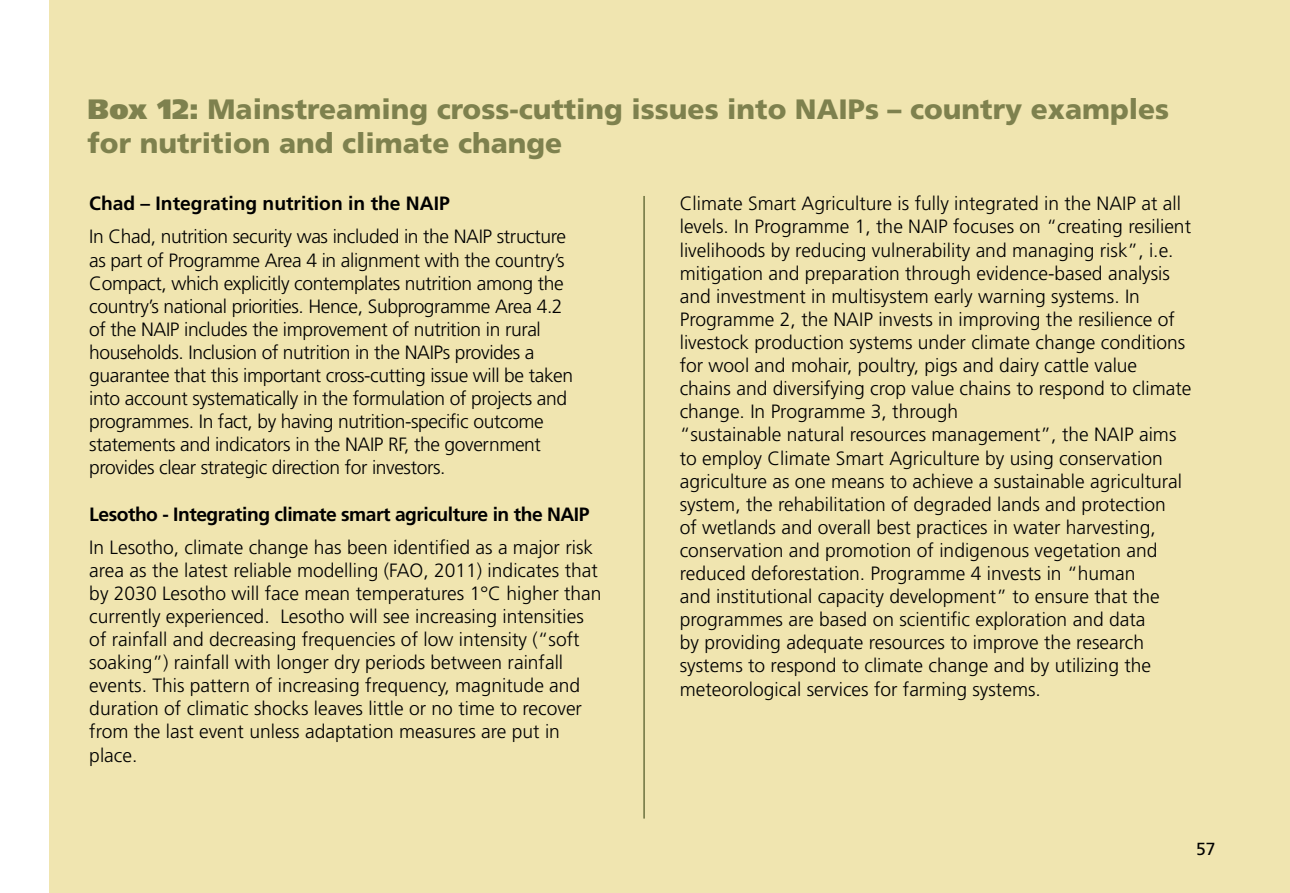
<style>
.page{position:relative;width:1290px;height:893px;background:#fff}
.page>*{position:absolute;margin:0;border:0;box-sizing:border-box;transform-origin:0 0}
.t1{font:900 28px/33.6px "Frutiger LT Std";color:#7e814e}
.t2{font:300 19.25px/23.1px "Frutiger LT Std";color:#000}
.t3{font:300 19.25px/23.1px "Frutiger LT Std";letter-spacing:-.02em;color:#000}
.t4{font:700 19.25px "Frutiger LT Std";letter-spacing:-.025em;color:#000}
.t5{font:700 19.25px "Frutiger LT Std";color:#000}
.t6{font:17.5px "Frutiger LT Std";color:#000}
.s1{font-style:inherit}
</style>
<div class="page">
<div style="left:50px;top:0;width:1240px;height:893px;background:#f0e5b0"></div>
<hr style="left:643px;top:196px;width:2px;height:623px;background:#7e814e">
<h1 class="t1" style="left:88px;top:93px;width:1083px"><span class="s1">Box 12:</span> Mainstreaming cross-cutting issues into NAIPs – country examples for nutrition and climate change</h1>
<p class="t5" style="left:89px;top:192px;width:362px">Chad – Integrating nutrition in the NAIP</p>
<p class="t3" style="left:89px;top:225px;width:485px">In Chad, nutrition security was included in the NAIP structure as part of Programme Area 4 in alignment with the country’s Compact, which explicitly contemplates nutrition among the country’s national priorities. Hence, Subprogramme Area 4.2 of the NAIP includes the improvement of nutrition in rural households. Inclusion of nutrition in the NAIPs provides a guarantee that this important cross-cutting issue will be taken into account systematically in the formulation of projects and programmes. In fact, by having nutrition-specific outcome statements and indicators in the NAIP RF, the government provides clear strategic direction for investors.</p>
<p class="t4" style="left:89px;top:503px;width:502px">Lesotho - Integrating climate smart agriculture in the NAIP</p>
<p class="t2" style="left:89px;top:536px;width:514px">In Lesotho, climate change has been identified as a major risk area as the latest reliable modelling (FAO, 2011) indicates that by 2030 Lesotho will face mean temperatures 1°C higher than currently experienced. Lesotho will see increasing intensities of rainfall and decreasing frequencies of low intensity (“soft soaking”) rainfall with longer dry periods between rainfall events. This pattern of increasing frequency, magnitude and duration of climatic shocks leaves little or no time to recover from the last event unless adaptation measures are put in place.</p>
<p class="t2" style="left:680px;top:192px;width:513px">Climate Smart Agriculture is fully integrated in the NAIP at all levels. In Programme 1, the NAIP focuses on “creating resilient livelihoods by reducing vulnerability and managing risk”, i.e. mitigation and preparation through evidence-based analysis and investment in multisystem early warning systems. In Programme 2, the NAIP invests in improving the resilience of livestock production systems under climate change conditions for wool and mohair, poultry, pigs and dairy cattle value chains and diversifying crop value chains to respond to climate change. In Programme 3, through<br>“sustainable natural resources management”, the NAIP aims to employ Climate Smart Agriculture by using conservation agriculture as one means to achieve a sustainable agricultural system, the rehabilitation of degraded lands and protection<br>of wetlands and overall best practices in water harvesting, conservation and promotion of indigenous vegetation and reduced deforestation. Programme 4 invests in “human<br>and institutional capacity development” to ensure that the programmes are based on scientific exploration and data<br>by providing adequate resources to improve the research systems to respond to climate change and by utilizing the meteorological services for farming systems.</p>
<p class="t6" style="left:1196px;top:839px;width:21px">57</p>
</div>
